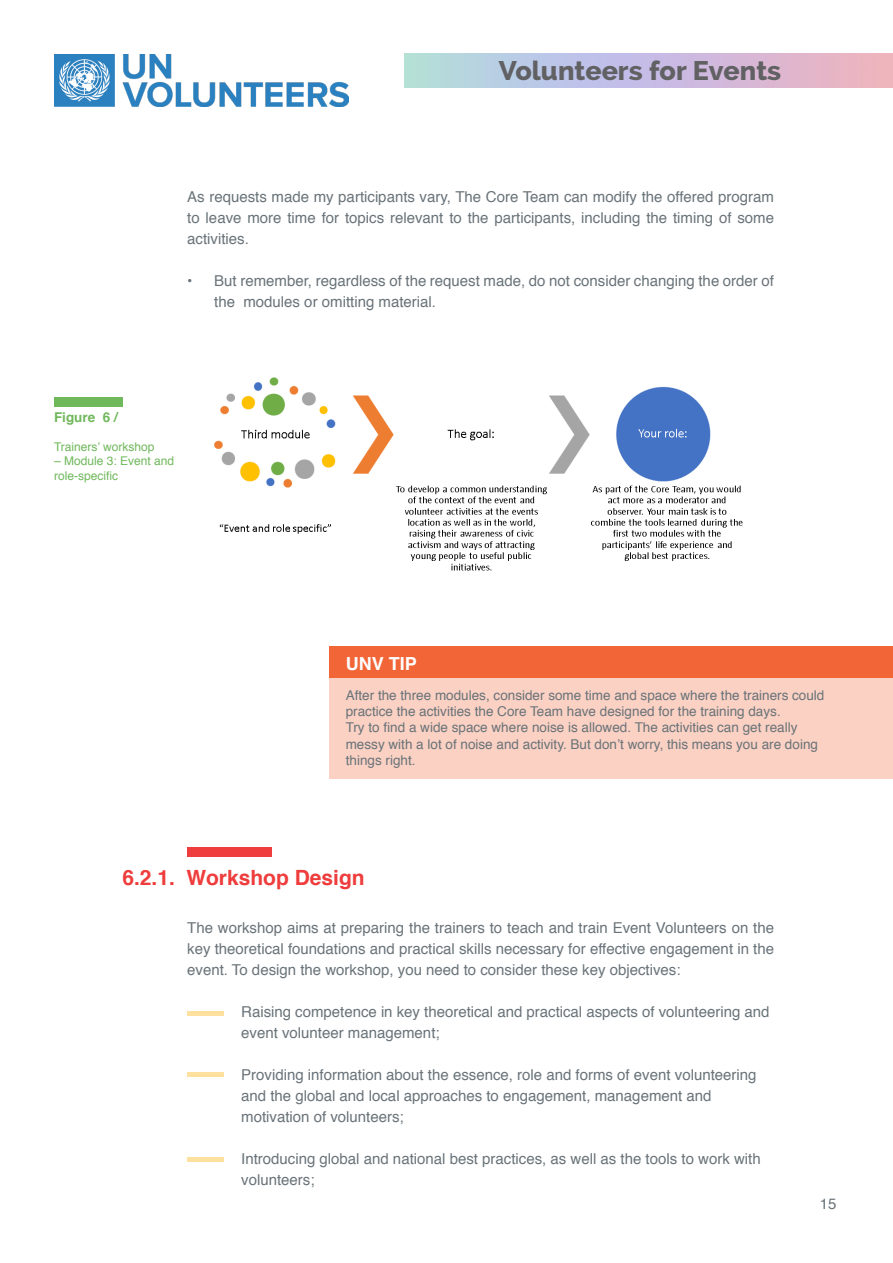
<style>
.page{position:relative;width:893px;height:1263px;background:#fff}
.page>*{position:absolute;margin:0;border:0;box-sizing:border-box;transform-origin:0 0}
.t1{font:800 27px "Raleway";color:#616164}
.t2{font:700 21px "Helvetica";color:#ee3d3c}
.t3{font:700 18px "Helvetica";color:#fff}
.t4{font:15px/21px "Helvetica";color:#697379}
.t5{font:13.5px/16.2px "Helvetica";color:#697379}
.t6{font:700 13.5px "Helvetica";color:#70b85c}
.t7{font:12px/14.4px "Helvetica";color:#70b85c}
</style>
<div class="page">
<img style="left:54px;top:54px;width:294px;height:53px">
<div style="left:54px;top:397px;width:68px;height:10px;background:#70b85c"></div>
<img style="left:214px;top:377px;width:529px;height:194px">
<svg style="left:329px;top:646px;width:564px;height:132px;background:#f8b6a1"></svg>
<div style="left:187px;top:847px;width:85px;height:10px;background:#ee3d3c"></div>
<div style="left:187px;top:1011px;width:37px;height:5px;background:#fee19f"></div>
<div style="left:187px;top:1157px;width:37px;height:5px;background:#fee19f"></div>
<hr style="left:187px;top:1073px;width:37px;height:4px;background:#fee19f">
<h1 class="t1" style="left:499px;top:55px;width:284px">Volunteers for Events</h1>
<p class="t4" style="left:187px;top:187px;width:588px;text-align:justify">As requests made my participants vary, The Core Team can modify the offered program to leave more time for topics relevant to the participants, including the timing of some activities.</p>
<p class="t4" style="left:214px;top:271px;width:561px;text-indent:-27px">• But remember, regardless of the request made, do not consider changing the order of the modules or omitting material.</p>
<p class="t6" style="left:54px;top:406px;width:65px">Figure 6 /</p>
<p class="t7" style="left:54px;top:440px;width:102px">Trainers’ workshop</p>
<p class="t7" style="left:54px;top:454px;width:122px">– Module 3: Event and role-specific</p>
<p class="t3" style="left:346px;top:649px;width:73px">UNV TIP</p>
<p class="t5" style="left:346px;top:687px;width:480px">After the three modules, consider some time and space where the trainers could practice the activities the Core Team have designed for the training days.</p>
<p class="t5" style="left:346px;top:720px;width:474px">Try to find a wide space where noise is allowed. The activities can get really messy with a lot of noise and activity. But don’t worry, this means you are doing things right.</p>
<p class="t2" style="left:122px;top:860px;width:244px">6.2.1. Workshop Design</p>
<p class="t4" style="left:187px;top:917px;width:588px;text-align:justify">The workshop aims at preparing the trainers to teach and train Event Volunteers on the key theoretical foundations and practical skills necessary for effective engagement in the event. To design the workshop, you need to consider these key objectives:</p>
<p class="t4" style="left:241px;top:1001px;width:530px">Raising competence in key theoretical and practical aspects of volunteering and event volunteer management;</p>
<p class="t4" style="left:241px;top:1064px;width:517px">Providing information about the essence, role and forms of event volunteering and the global and local approaches to engagement, management and</p>
<p class="t4" style="left:241px;top:1106px;width:164px">motivation of volunteers;</p>
<p class="t4" style="left:241px;top:1148px;width:521px">Introducing global and national best practices, as well as the tools to work with volunteers;</p>
<p class="t4" style="left:820px;top:1193px;width:18px">15</p>
</div>
